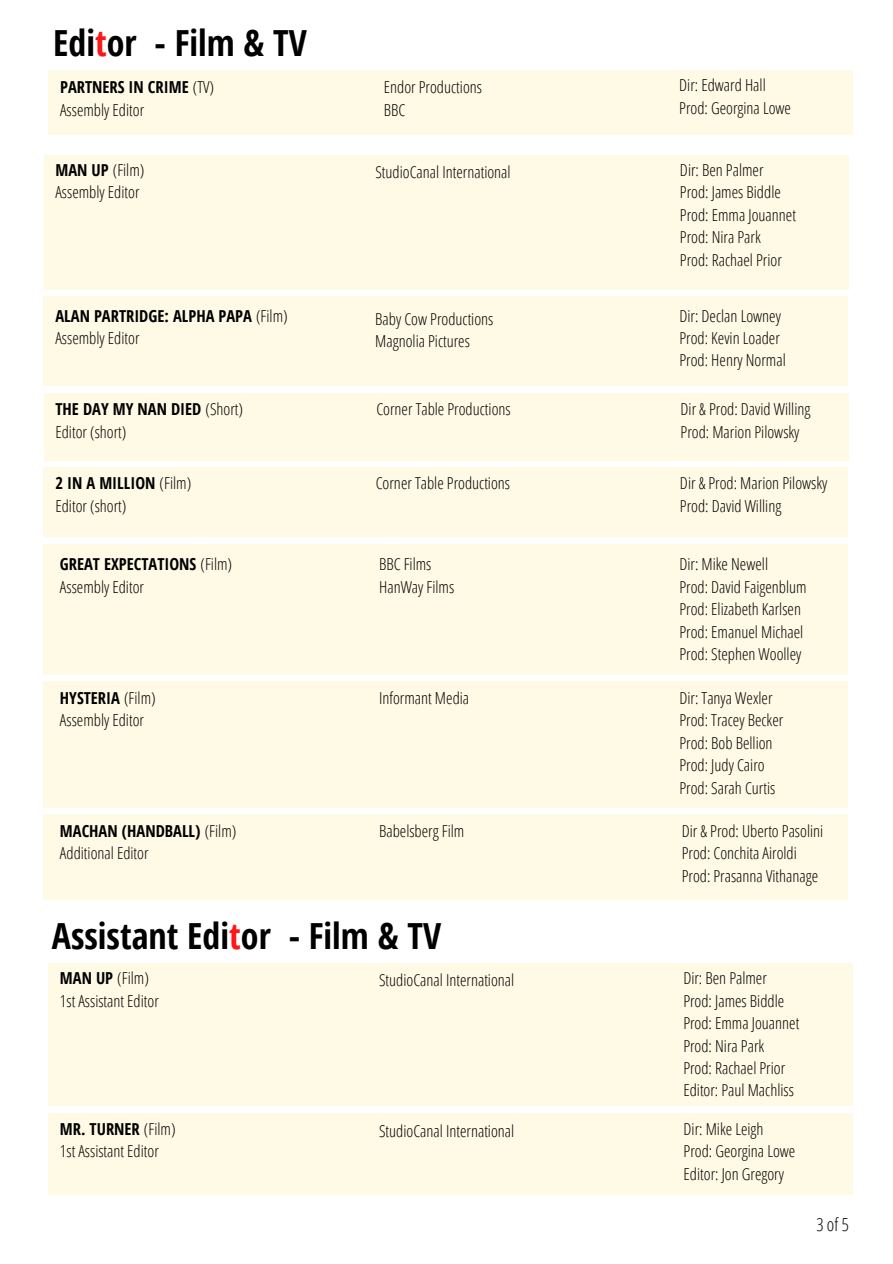
<style>
.page{position:relative;width:893px;height:1264px;background:#fff}
.page>*{position:absolute;margin:0;border:0;box-sizing:border-box;transform-origin:0 0}
.t1{font:700 36px "Open Sans Condensed";color:#000}
.t2{font:300 18px "Open Sans Condensed";color:#000}
.t3{font:300 16.5px "Open Sans Condensed";color:#000}
.t4{font:700 16.5px "Open Sans Condensed";color:#000}
.s1{color:#ff1616}
.s2{font-weight:300}
.s3{font-weight:700}
</style>
<div class="page">
<div style="left:44px;top:155px;width:804px;height:135px;background:#fefae5"></div>
<div style="left:43px;top:297px;width:804px;height:89px;background:#fefae5"></div>
<div style="left:44px;top:393px;width:804px;height:67px;background:#fefae5"></div>
<div style="left:43px;top:467px;width:804px;height:70px;background:#fefae5"></div>
<div style="left:43px;top:543px;width:804px;height:131px;background:#fefae5"></div>
<div style="left:43px;top:681px;width:804px;height:126px;background:#fefae5"></div>
<div style="left:43px;top:814px;width:804px;height:86px;background:#fefae5"></div>
<div style="left:48px;top:963px;width:804px;height:143px;background:#fefae5"></div>
<div style="left:48px;top:1113px;width:804px;height:81px;background:#fefae5"></div>
<div style="left:48px;top:70px;width:804px;height:64px;background:#fefae5"></div>
<p class="t1" style="left:53px;top:18px;width:255px">Edi<span class="s1">t</span>or - Film &amp; TV</p>
<p class="t4" style="left:60px;top:76px;width:155px">PARTNERS IN CRIME <span class="s2">(TV)</span></p>
<p class="t3" style="left:60px;top:98px;width:86px">Assembly Editor</p>
<p class="t3" style="left:384px;top:76px;width:100px">Endor Productions</p>
<p class="t3" style="left:384px;top:98px;width:23px">BBC</p>
<p class="t3" style="left:679px;top:74px;width:88px">Dir: Edward Hall</p>
<p class="t3" style="left:679px;top:96px;width:113px">Prod: Georgina Lowe</p>
<p class="t3" style="left:55px;top:158px;width:90px"><span class="s3">MAN UP</span> (Film)</p>
<p class="t3" style="left:55px;top:180px;width:86px">Assembly Editor</p>
<p class="t3" style="left:375px;top:160px;width:137px">StudioCanal International</p>
<p class="t3" style="left:680px;top:158px;width:85px">Dir: Ben Palmer</p>
<p class="t3" style="left:680px;top:180px;width:102px">Prod: James Biddle</p>
<p class="t3" style="left:680px;top:203px;width:117px">Prod: Emma Jouannet</p>
<p class="t3" style="left:680px;top:225px;width:82px">Prod: Nira Park</p>
<p class="t3" style="left:680px;top:248px;width:103px">Prod: Rachael Prior</p>
<p class="t4" style="left:55px;top:304px;width:234px">ALAN PARTRIDGE: ALPHA PAPA <span class="s2">(Film)</span></p>
<p class="t3" style="left:55px;top:326px;width:86px">Assembly Editor</p>
<p class="t3" style="left:375px;top:307px;width:120px">Baby Cow Productions</p>
<p class="t3" style="left:375px;top:330px;width:96px">Magnolia Pictures</p>
<p class="t3" style="left:679px;top:304px;width:103px">Dir: Declan Lowney</p>
<p class="t3" style="left:679px;top:326px;width:102px">Prod: Kevin Loader</p>
<p class="t3" style="left:679px;top:349px;width:108px">Prod: Henry Normal</p>
<p class="t4" style="left:55px;top:397px;width:189px">THE DAY MY NAN DIED <span class="s2">(Short)</span></p>
<p class="t3" style="left:55px;top:420px;width:72px">Editor (short)</p>
<p class="t3" style="left:376px;top:397px;width:136px">Corner Table Productions</p>
<p class="t3" style="left:680px;top:397px;width:131px">Dir &amp; Prod: David Willing</p>
<p class="t3" style="left:680px;top:420px;width:120px">Prod: Marion Pilowsky</p>
<p class="t4" style="left:55px;top:471px;width:137px">2 IN A MILLION <span class="s2">(Film)</span></p>
<p class="t3" style="left:55px;top:494px;width:72px">Editor (short)</p>
<p class="t3" style="left:375px;top:471px;width:136px">Corner Table Productions</p>
<p class="t3" style="left:680px;top:471px;width:149px">Dir &amp; Prod: Marion Pilowsky</p>
<p class="t3" style="left:680px;top:494px;width:103px">Prod: David Willing</p>
<p class="t4" style="left:60px;top:552px;width:174px">GREAT EXPECTATIONS <span class="s2">(Film)</span></p>
<p class="t3" style="left:60px;top:575px;width:86px">Assembly Editor</p>
<p class="t3" style="left:379px;top:552px;width:54px">BBC Films</p>
<p class="t3" style="left:379px;top:575px;width:77px">HanWay Films</p>
<p class="t3" style="left:679px;top:552px;width:90px">Dir: Mike Newell</p>
<p class="t3" style="left:679px;top:575px;width:129px">Prod: David Faigenblum</p>
<p class="t3" style="left:679px;top:597px;width:123px">Prod: Elizabeth Karlsen</p>
<p class="t3" style="left:679px;top:620px;width:125px">Prod: Emanuel Michael</p>
<p class="t3" style="left:679px;top:642px;width:123px">Prod: Stephen Woolley</p>
<p class="t4" style="left:60px;top:686px;width:97px">HYSTERIA <span class="s2">(Film)</span></p>
<p class="t3" style="left:60px;top:708px;width:86px">Assembly Editor</p>
<p class="t3" style="left:379px;top:686px;width:92px">Informant Media</p>
<p class="t3" style="left:679px;top:686px;width:94px">Dir: Tanya Wexler</p>
<p class="t3" style="left:679px;top:708px;width:105px">Prod: Tracey Becker</p>
<p class="t3" style="left:679px;top:731px;width:95px">Prod: Bob Bellion</p>
<p class="t3" style="left:679px;top:753px;width:87px">Prod: Judy Cairo</p>
<p class="t3" style="left:679px;top:776px;width:97px">Prod: Sarah Curtis</p>
<p class="t4" style="left:60px;top:819px;width:178px">MACHAN (HANDBALL) <span class="s2">(Film)</span></p>
<p class="t3" style="left:60px;top:841px;width:90px">Additional Editor</p>
<p class="t3" style="left:379px;top:819px;width:87px">Babelsberg Film</p>
<p class="t3" style="left:681px;top:819px;width:143px">Dir &amp; Prod: Uberto Pasolini</p>
<p class="t3" style="left:681px;top:841px;width:117px">Prod: Conchita Airoldi</p>
<p class="t3" style="left:681px;top:864px;width:138px">Prod: Prasanna Vithanage</p>
<p class="t1" style="left:52px;top:911px;width:391px">Assistant Edi<span class="s1">t</span>or - Film &amp; TV</p>
<p class="t3" style="left:60px;top:966px;width:90px"><span class="s3">MAN UP</span> (Film)</p>
<p class="t3" style="left:60px;top:988px;width:100px">1st Assistant Editor</p>
<p class="t3" style="left:379px;top:968px;width:137px">StudioCanal International</p>
<p class="t3" style="left:683px;top:966px;width:85px">Dir: Ben Palmer</p>
<p class="t3" style="left:683px;top:988px;width:102px">Prod: James Biddle</p>
<p class="t3" style="left:683px;top:1011px;width:117px">Prod: Emma Jouannet</p>
<p class="t3" style="left:683px;top:1033px;width:82px">Prod: Nira Park</p>
<p class="t3" style="left:683px;top:1056px;width:103px">Prod: Rachael Prior</p>
<p class="t3" style="left:683px;top:1078px;width:112px">Editor: Paul Machliss</p>
<p class="t4" style="left:60px;top:1116px;width:117px">MR. TURNER <span class="s2">(Film)</span></p>
<p class="t3" style="left:60px;top:1139px;width:100px">1st Assistant Editor</p>
<p class="t3" style="left:379px;top:1119px;width:137px">StudioCanal International</p>
<p class="t3" style="left:683px;top:1116px;width:81px">Dir: Mike Leigh</p>
<p class="t3" style="left:683px;top:1139px;width:113px">Prod: Georgina Lowe</p>
<p class="t3" style="left:683px;top:1161px;width:102px">Editor: Jon Gregory</p>
<p class="t2" style="left:816px;top:1211px;width:34px">3 of 5</p>
</div>
